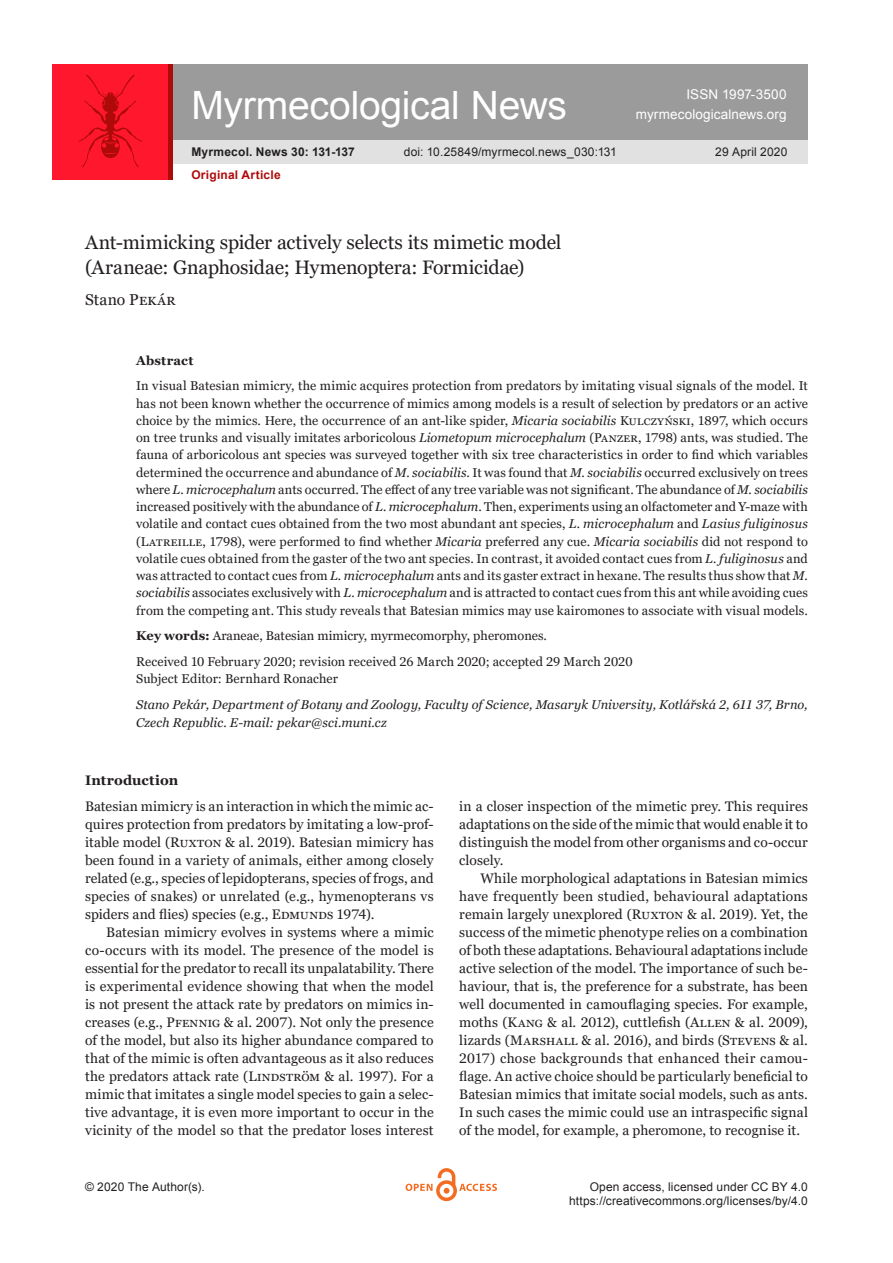
<style>
.page{position:relative;width:893px;height:1263px;background:#fff}
.page>*{position:absolute;margin:0;border:0;box-sizing:border-box;transform-origin:0 0}
.t1{font:39px "Arial";letter-spacing:-.005em;color:#fff}
.t2{font:19.5px/25.5px "Georgia Pro";letter-spacing:-.01em;color:#231f20}
.t3{font:15.75px "Georgia Pro";letter-spacing:.015em;color:#231f20}
.t4{font:13.8px/18px "Georgia Pro";letter-spacing:.01em;color:#231f20;text-align:justify}
.t5{font:700 13.8px "Georgia Pro";letter-spacing:.01em;color:#231f20}
.t6{font:13.5px/19.5px "Arial";letter-spacing:.01em;color:#fff;text-align:right}
.t7{font:12.75px/17.2px "Georgia Pro";color:#231f20;text-align:justify}
.t8{font:italic 12.75px/17.2px "Georgia Pro";letter-spacing:.005em;color:#231f20}
.t9{font:700 12.75px "Georgia Pro";letter-spacing:.02em;color:#231f20}
.t10{font:12px/14.4px "Arial";letter-spacing:.015em;color:#231f20;text-align:right}
.t11{font:700 12px "Arial";letter-spacing:.015em;color:#231f20}
.t12{font:700 12px "Arial";letter-spacing:.02em;color:#af0a0a}
.s1{font-style:italic}
.s2{font-weight:700}
</style>
<div class="page">
<div style="left:172px;top:64px;width:636px;height:78px;background:#9b9b9b"></div>
<div style="left:172px;top:140px;width:636px;height:24px;background:#e1e1e1"></div>
<svg style="left:406px;top:1168px;width:91px;height:33px"></svg>
<div style="left:53px;top:64px;width:115px;height:115px;background:#ff172d"></div>
<svg style="left:78px;top:75px;width:65px;height:93px"></svg>
<hr style="left:168px;top:64px;width:4px;height:115px;background:#af0a0a">
<h1 class="t1" style="left:191px;top:79px;width:377px">Myrmecological News</h1>
<p class="t6" style="left:636px;top:85px;width:152px">ISSN 1997-3500 myrmecologicalnews.org</p>
<p class="t11" style="left:191px;top:144px;width:165px">Myrmecol. News 30: 131-137</p>
<p class="t10" style="left:404px;top:145px;width:214px">doi: 10.25849/myrmecol.news_030:131</p>
<p class="t10" style="left:715px;top:145px;width:74px">29 April 2020</p>
<p class="t12" style="left:191px;top:167px;width:91px">Original Article</p>
<h2 class="t2" style="left:85px;top:230px;width:478px">Ant-mimicking spider actively selects its mimetic model (Araneae: Gnaphosidae; Hymenoptera: Formicidae)</h2>
<p class="t3" style="left:85px;top:290px;width:89px">Stano Pekár</p>
<p class="t9" style="left:136px;top:353px;width:59px">Abstract</p>
<p class="t7" style="left:136px;top:378px;width:673px">In visual Batesian mimicry, the mimic acquires protection from predators by imitating visual signals of the model. It has not been known whether the occurrence of mimics among models is a result of selection by predators or an active choice by the mimics. Here, the occurrence of an ant-like spider, <span class="s1">Micaria sociabilis</span> Kulczyński, 1897, which occurs on tree trunks and visually imitates arboricolous <span class="s1">Liometopum microcephalum</span> (Panzer, 1798) ants, was studied. The fauna of arboricolous ant species was surveyed together with six tree characteristics in order to find which variables determined the occurrence and abundance of <span class="s1">M. sociabilis</span>. It was found that <span class="s1">M. sociabilis</span> occurred exclusively on trees where <span class="s1">L. microcephalum</span> ants occurred. The effect of any tree variable was not significant. The abundance of <span class="s1">M. sociabilis </span>increased positively with the abundance of <span class="s1">L. microcephalum</span>. Then, experiments using an olfactometer and Y-maze with volatile and contact cues obtained from the two most abundant ant species, <span class="s1">L. microcephalum</span> and <span class="s1">Lasius fuliginosus </span>(Latreille, 1798), were performed to find whether <span class="s1">Micaria</span> preferred any cue. <span class="s1">Micaria sociabilis</span> did not respond to volatile cues obtained from the gaster of the two ant species. In contrast, it avoided contact cues from <span class="s1">L. fuliginosus</span> and was attracted to contact cues from <span class="s1">L. microcephalum</span> ants and its gaster extract in hexane. The results thus show that <span class="s1">M. sociabilis</span> associates exclusively with <span class="s1">L. microcephalum</span> and is attracted to contact cues from this ant while avoiding cues from the competing ant. This study reveals that Batesian mimics may use kairomones to associate with visual models.</p>
<p class="t7" style="left:136px;top:624px;width:498px;line-height:25.8px"><span class="s2">Key words:</span> Araneae, Batesian mimicry, myrmecomorphy, pheromones.<br>Received 10 February 2020; revision received 26 March 2020; accepted 29 March 2020</p>
<p class="t7" style="left:136px;top:671px;width:203px">Subject Editor: Bernhard Ronacher</p>
<p class="t8" style="left:136px;top:697px;width:673px">Stano Pekár, Department of Botany and Zoology, Faculty of Science, Masaryk University, Kotlářská 2, 611 37, Brno,<br>Czech Republic. E-mail: pekar@sci.muni.cz</p>
<p class="t5" style="left:85px;top:772px;width:95px">Introduction</p>
<p class="t4" style="left:85px;top:797px;width:350px">Batesian mimicry is an interaction in which the mimic ac&shy;quires protection from predators by imitating a low-prof&shy;itable model (Ruxton &amp; al. 2019). Batesian mimicry has been found in a variety of animals, either among closely related (e.g., species of lepidopterans, species of frogs, and species of snakes) or unrelated (e.g., hymenopterans vs spiders and flies) species (e.g., Edmunds 1974).</p>
<p class="t4" style="left:85px;top:923px;width:350px;text-indent:21px">Batesian mimicry evolves in systems where a mimic co-occurs with its model. The presence of the model is essential for the predator to recall its unpalatability. There is experimental evidence showing that when the model is not present the attack rate by predators on mimics in&shy;creases (e.g., Pfennig &amp; al. 2007). Not only the presence of the model, but also its higher abundance compared to that of the mimic is often advantageous as it also reduces the predators attack rate (Lindström &amp; al. 1997). For a mimic that imitates a single model species to gain a selec&shy;tive advantage, it is even more important to occur in the vicinity of the model so that the predator loses interest</p>
<p class="t4" style="left:459px;top:797px;width:350px">in a closer inspection of the mimetic prey. This requires adaptations on the side of the mimic that would enable it to distinguish the model from other organisms and co-occur closely.</p>
<p class="t4" style="left:459px;top:869px;width:350px;text-indent:21px">While morphological adaptations in Batesian mimics have frequently been studied, behavioural adaptations remain largely unexplored (Ruxton &amp; al. 2019). Yet, the success of the mimetic phenotype relies on a combination of both these adaptations. Behavioural adaptations include active selection of the model. The importance of such be&shy;haviour, that is, the preference for a substrate, has been well documented in camouflaging species. For example, moths (Kang &amp; al. 2012), cuttlefish (Allen &amp; al. 2009), lizards (Marshall &amp; al. 2016), and birds (Stevens &amp; al.<br>2017) chose backgrounds that enhanced their camou&shy;flage. An active choice should be particularly beneficial to Batesian mimics that imitate social models, such as ants.<br>In such cases the mimic could use an intraspecific signal of the model, for example, a pheromone, to recognise it.</p>
<p class="t10" style="left:85px;top:1179px;width:121px">© 2020 The Author(s).</p>
<p class="t10" style="left:569px;top:1179px;width:240px">Open access, licensed under CC BY 4.0 https://creativecommons.org/licenses/by/4.0</p>
</div>
